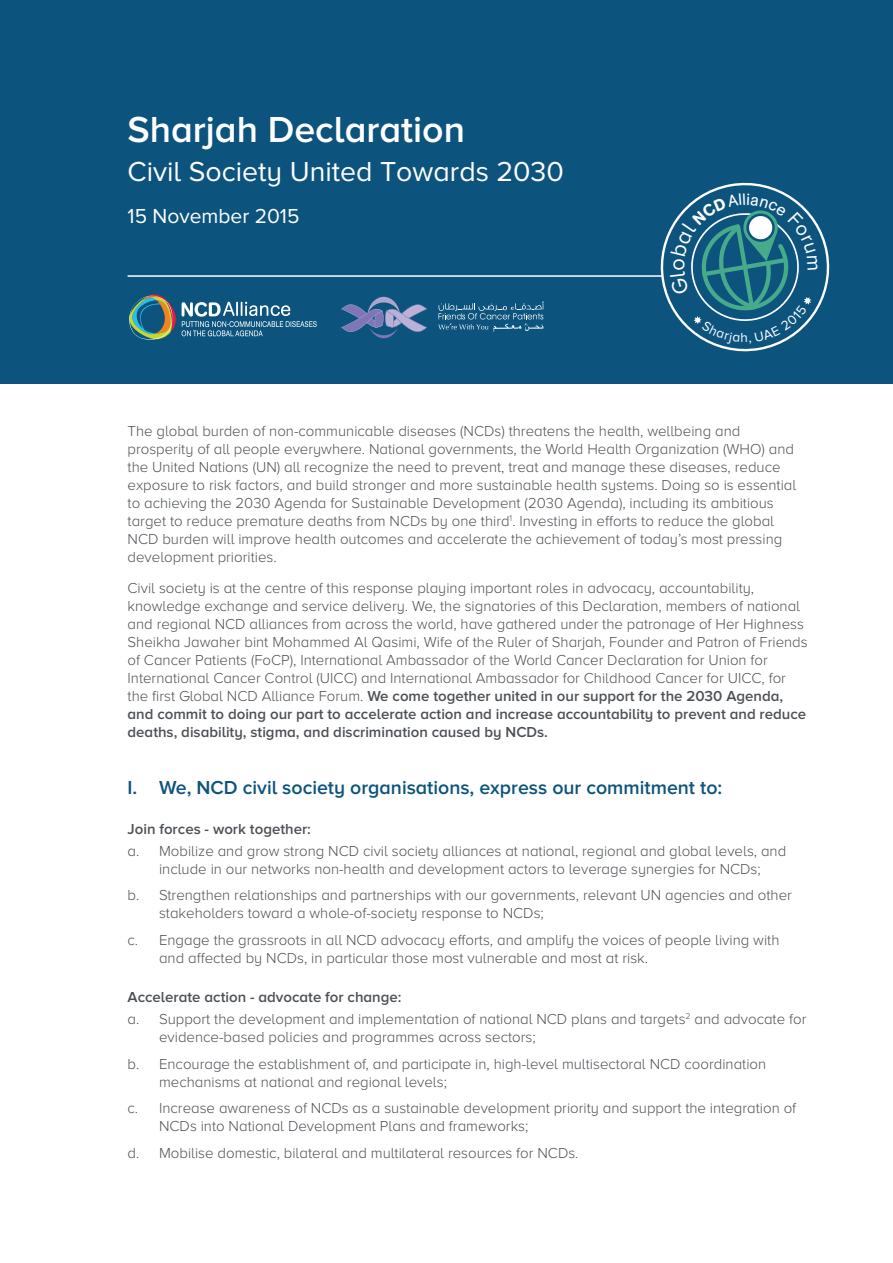
<style>
.page{position:relative;width:893px;height:1263px;background:#fff}
.page>*{position:absolute;margin:0;border:0;box-sizing:border-box;transform-origin:0 0}
.t1{font:600 37.5px "Proxima Nova A";color:#fff}
.t2{font:28.5px "Proxima Nova A";color:#fff}
.t3{font:21px "Proxima Nova A";color:#fff}
.t4{font:600 19.5px "Proxima Nova A";color:#0c547d}
.t5{font:300 15px/18px "Proxima Nova A";color:#4d5156}
.t6{font:600 15px "Proxima Nova A";color:#4d5156}
.s1{font-weight:600}
</style>
<div class="page">
<div style="left:0;top:0;width:893px;height:384px;background:#0c547d"></div>
<svg style="left:129px;top:294px;width:47px;height:46px"></svg>
<svg style="left:182px;top:302px;width:135px;height:34px"></svg>
<svg style="left:341px;top:297px;width:86px;height:41px"></svg>
<svg style="left:438px;top:301px;width:106px;height:31px"></svg>
<hr style="left:128px;top:275px;width:534px;height:2px;background:#fff">
<svg style="left:655px;top:182px;width:175px;height:170px"></svg>
<h1 class="t1" style="left:128px;top:109px;width:339px">Sharjah Declaration</h1>
<h2 class="t2" style="left:128px;top:155px;width:438px">Civil Society United Towards 2030</h2>
<h3 class="t3" style="left:128px;top:204px;width:173px">15 November 2015</h3>
<p class="t5" style="left:128px;top:422px;width:670px">The global burden of non-communicable diseases (NCDs) threatens the health, wellbeing and prosperity of all people everywhere. National governments, the World Health Organization (WHO) and the United Nations (UN) all recognize the need to prevent, treat and manage these diseases, reduce exposure to risk factors, and build stronger and more sustainable health systems. Doing so is essential to achieving the 2030 Agenda for Sustainable Development (2030 Agenda), including its ambitious target to reduce premature deaths from NCDs by one third<sup>1</sup>. Investing in efforts to reduce the global NCD burden will improve health outcomes and accelerate the achievement of today’s most pressing development priorities.</p>
<p class="t5" style="left:128px;top:579px;width:682px">Civil society is at the centre of this response playing important roles in advocacy, accountability, knowledge exchange and service delivery. We, the signatories of this Declaration, members of national and regional NCD alliances from across the world, have gathered under the patronage of Her Highness Sheikha Jawaher bint Mohammed Al Qasimi, Wife of the Ruler of Sharjah, Founder and Patron of Friends of Cancer Patients (FoCP), International Ambassador of the World Cancer Declaration for Union for International Cancer Control (UICC) and International Ambassador for Childhood Cancer for UICC, for the first Global NCD Alliance Forum. <span class="s1">We come together united in our support for the 2030 Agenda, and commit to doing our part to accelerate action and increase accountability to prevent and reduce deaths, disability, stigma, and discrimination caused by NCDs.</span></p>
<h3 class="t4" style="left:128px;top:777px;width:596px">I. We, NCD civil society organisations, express our commitment to:</h3>
<p class="t6" style="left:128px;top:820px;width:185px">Join forces - work together:</p>
<p class="t5" style="left:128px;top:842px;width:660px;text-align:center">a. Mobilize and grow strong NCD civil society alliances at national, regional and global levels, and include in our networks non-health and development actors to leverage synergies for NCDs;</p>
<p class="t5" style="left:159px;top:886px;width:634px;text-indent:-32px">b. Strengthen relationships and partnerships with our governments, relevant UN agencies and other stakeholders toward a whole-of-society response to NCDs;</p>
<p class="t5" style="left:159px;top:931px;width:622px;text-indent:-32px">c. Engage the grassroots in all NCD advocacy efforts, and amplify the voices of people living with and affected by NCDs, in particular those most vulnerable and most at risk.</p>
<p class="t5" style="left:128px;top:986px;width:680px;line-height:22.2px"><span class="s1">Accelerate action - advocate for change:<br></span>a. Support the development and implementation of national NCD plans and targets<sup>2</sup> and advocate for</p>
<p class="t5" style="left:128px;top:1024px;width:640px;line-height:26.5px;text-indent:31px">evidence-based policies and programmes across sectors;<br>b. Encourage the establishment of, and participate in, high-level multisectoral NCD coordination</p>
<p class="t5" style="left:128px;top:1068px;width:670px;line-height:26.5px;text-indent:32px">mechanisms at national and regional levels;<br>c. Increase awareness of NCDs as a sustainable development priority and support the integration of</p>
<p class="t5" style="left:128px;top:1113px;width:452px;line-height:26.5px;text-indent:32px">NCDs into National Development Plans and frameworks;<br>d. Mobilise domestic, bilateral and multilateral resources for NCDs.</p>
</div>
